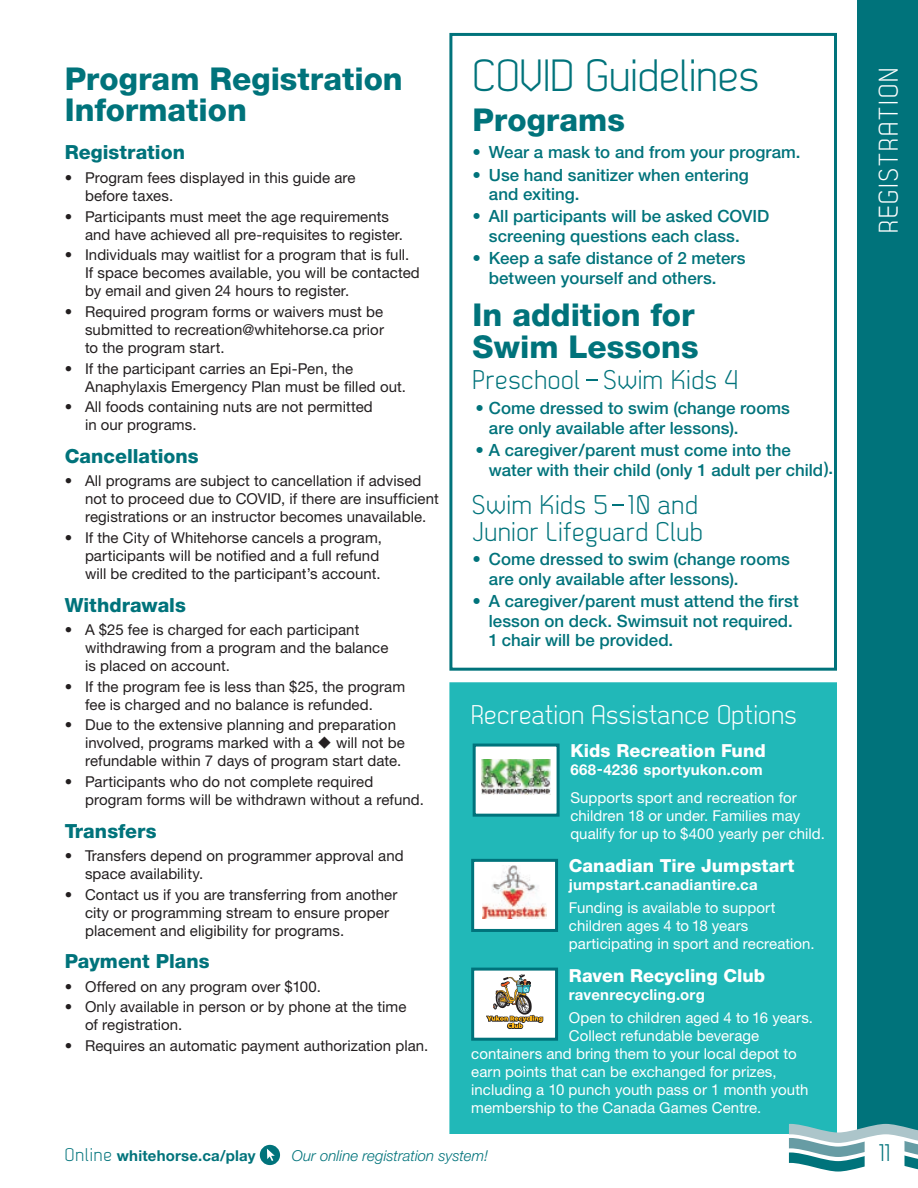
<style>
.page{position:relative;width:918px;height:1188px;background:#fff}
.page>*{position:absolute;margin:0;border:0;box-sizing:border-box;transform-origin:0 0}
.t1{font:45px "Dekar";color:#00737b}
.t2{font:800 31.5px/31.5px "Helvetica Neue LT Std";color:#00737b}
.t3{font:27px/27px "Dekar";letter-spacing:.025em;color:#00737b}
.t4{font:27px "Dekar";letter-spacing:.02em;color:#fff}
.t5{font:27px "Dekar";letter-spacing:.075em;color:#fff}
.t6{font:24px "Dekar";color:#00737b}
.t7{font:800 19.5px "Helvetica Neue LT Std";color:#00737b}
.t8{font:800 18px "Helvetica Neue LT Std";color:#fff}
.t9{font:500 16.8px/19.5px "Helvetica Neue LT Std";color:#00737b}
.t10{font:15px/18px "Helvetica Neue LT Std";letter-spacing:.005em;color:#231f20}
.t11{font:15px/18px "Helvetica Neue LT Std";letter-spacing:.005em;color:#fff}
.t12{font:700 15px "Helvetica Neue LT Std";letter-spacing:.015em;color:#fff}
.t13{font:italic 300 15px "Helvetica Neue LT Std";letter-spacing:.005em;color:#00737b}
.t14{font:700 15px "Helvetica Neue LT Std";letter-spacing:.015em;color:#00737b}
.s1{font-family:"Dekar";font-weight:400;font-size:18.3px}
</style>
<div class="page">
<div style="left:449px;top:33px;width:388px;height:638px;border:3px solid #00737b"></div>
<div style="left:450px;top:683px;width:386px;height:450px;background:#21b8b8"></div>
<div style="left:449px;top:682px;width:388px;height:452px;border:2px solid #21b8b8"></div>
<div style="left:473px;top:969px;width:84px;height:70px;background:#fff"></div>
<svg style="left:486px;top:974px;width:57px;height:55px"></svg>
<div style="left:471px;top:968px;width:87px;height:73px;border:3px solid #00737b"></div>
<div style="left:474px;top:745px;width:84px;height:70px;background:#fff"></div>
<img style="left:481px;top:760px;width:70px;height:35px">
<div style="left:473px;top:744px;width:87px;height:73px;border:3px solid #00737b"></div>
<div style="left:473px;top:860px;width:84px;height:70px;background:#fff"></div>
<img style="left:483px;top:865px;width:64px;height:54px">
<div style="left:471px;top:859px;width:87px;height:73px;border:3px solid #00737b"></div>
<div style="left:857px;top:0;width:61px;height:1134px;background:#00737b"></div>
<svg style="left:260px;top:1145px;width:20px;height:20px"></svg>
<svg style="left:789px;top:1124px;width:129px;height:48px"></svg>
<h2 class="t2" style="left:65px;top:63px;width:340px">Program Registration<br>Information</h2>
<h3 class="t7" style="left:65px;top:141px;width:122px">Registration</h3>
<p class="t10" style="left:85px;top:168px;width:272px;text-indent:-20px">• Program fees displayed in this guide are before taxes.</p>
<p class="t10" style="left:85px;top:207px;width:320px;text-indent:-20px">• Participants must meet the age requirements and have achieved all pre-requisites to register.</p>
<p class="t10" style="left:85px;top:246px;width:336px;text-indent:-20px">• Individuals may waitlist for a program that is full.<br>If space becomes available, you will be contacted by email and given 24 hours to register.</p>
<p class="t10" style="left:85px;top:302px;width:300px;text-align:justify;text-indent:-20px">• Required program forms or waivers must be submitted to recreation@whitehorse.ca prior to the program start.</p>
<p class="t10" style="left:85px;top:359px;width:323px;text-indent:-20px">• If the participant carries an Epi-Pen, the<br>Anaphylaxis Emergency Plan must be filled out.</p>
<p class="t10" style="left:85px;top:398px;width:289px;text-indent:-20px">• All foods containing nuts are not permitted in our programs.</p>
<h3 class="t7" style="left:65px;top:444px;width:135px">Cancellations</h3>
<p class="t10" style="left:85px;top:472px;width:355px;text-indent:-20px">• All programs are subject to cancellation if advised not to proceed due to COVID, if there are insufficient registrations or an instructor becomes unavailable.</p>
<p class="t10" style="left:85px;top:528px;width:298px;text-indent:-20px">• If the City of Whitehorse cancels a program, participants will be notified and a full refund will be credited to the participant’s account.</p>
<h3 class="t7" style="left:65px;top:593px;width:123px">Withdrawals</h3>
<p class="t10" style="left:85px;top:620px;width:305px;text-indent:-20px">• A $25 fee is charged for each participant withdrawing from a program and the balance is placed on account.</p>
<p class="t10" style="left:85px;top:677px;width:322px;text-indent:-20px">• If the program fee is less than $25, the program fee is charged and no balance is refunded.</p>
<p class="t10" style="left:85px;top:716px;width:321px;text-indent:-20px">• Due to the extensive planning and preparation involved, programs marked with a ◆ will not be refundable within 7 days of program start date.</p>
<p class="t10" style="left:85px;top:773px;width:340px;text-indent:-20px">• Participants who do not complete required program forms will be withdrawn without a refund.</p>
<h3 class="t7" style="left:65px;top:819px;width:93px">Transfers</h3>
<p class="t10" style="left:85px;top:846px;width:320px;text-indent:-20px">• Transfers depend on programmer approval and space availability.</p>
<p class="t10" style="left:85px;top:885px;width:314px;text-indent:-20px">• Contact us if you are transferring from another city or programming stream to ensure proper placement and eligibility for programs.</p>
<h3 class="t7" style="left:65px;top:950px;width:146px">Payment Plans</h3>
<p class="t10" style="left:65px;top:977px;width:258px">• Offered on any program over $100.</p>
<p class="t10" style="left:85px;top:998px;width:323px;text-indent:-20px">• Only available in person or by phone at the time of registration.</p>
<p class="t10" style="left:65px;top:1037px;width:365px">• Requires an automatic payment authorization plan.</p>
<h1 class="t1" style="left:473px;top:53px;width:288px">COVID Guidelines</h1>
<h2 class="t2" style="left:473px;top:104px;width:154px">Programs</h2>
<p class="t9" style="left:473px;top:143px;width:330px">• Wear a mask to and from your program.</p>
<p class="t9" style="left:489px;top:165px;width:261px;text-indent:-16px">• Use hand sanitizer when entering and exiting.</p>
<p class="t9" style="left:489px;top:207px;width:282px;text-indent:-16px">• All participants will be asked COVID screening questions each class.</p>
<p class="t9" style="left:489px;top:248px;width:258px;line-height:20px;text-indent:-16px">• Keep a safe distance of 2 meters between yourself and others.</p>
<h2 class="t2" style="left:473px;top:299px;width:227px">In addition for<br>Swim Lessons</h2>
<h3 class="t3" style="left:473px;top:367px;width:267px">Preschool - Swim Kids 4</h3>
<p class="t9" style="left:489px;top:398px;width:303px;text-indent:-14px">• Come dressed to swim (change rooms are only available after lessons).</p>
<p class="t9" style="left:489px;top:440px;width:346px;line-height:20px;text-indent:-14px">• A caregiver/parent must come into the water with their child (only 1 adult per child).</p>
<h3 class="t3" style="left:473px;top:492px;width:232px">Swim Kids 5 - 10 and<br>Junior Lifeguard Club</h3>
<p class="t9" style="left:489px;top:550px;width:303px;text-indent:-16px">• Come dressed to swim (change rooms are only available after lessons).</p>
<p class="t9" style="left:489px;top:591px;width:311px;text-indent:-16px">• A caregiver/parent must attend the first lesson on deck. Swimsuit not required.<br>1 chair will be provided.</p>
<h3 class="t4" style="left:471px;top:702px;width:327px">Recreation Assistance Options</h3>
<p class="t8" style="left:570px;top:740px;width:197px">Kids Recreation Fund</p>
<p class="t12" style="left:570px;top:760px;width:194px">668-4236 sportyukon.com</p>
<p class="t11" style="left:570px;top:789px;width:256px">Supports sport and recreation for children 18 or under. Families may qualify for up to $400 yearly per child.</p>
<p class="t8" style="left:569px;top:855px;width:227px">Canadian Tire Jumpstart</p>
<p class="t12" style="left:569px;top:875px;width:190px">jumpstart.canadiantire.ca</p>
<p class="t11" style="left:569px;top:899px;width:247px">Funding is available to support children ages 4 to 18 years participating in sport and recreation.</p>
<p class="t8" style="left:569px;top:965px;width:198px">Raven Recycling Club</p>
<p class="t12" style="left:569px;top:985px;width:138px">ravenrecycling.org</p>
<p class="t11" style="left:569px;top:1009px;width:246px">Open to children aged 4 to 16 years.</p>
<p class="t11" style="left:569px;top:1027px;width:192px">Collect refundable beverage</p>
<p class="t11" style="left:471px;top:1045px;width:327px">containers and bring them to your local depot to</p>
<p class="t11" style="left:471px;top:1063px;width:307px">earn points that can be exchanged for prizes,</p>
<p class="t11" style="left:471px;top:1081px;width:339px">including a 10 punch youth pass or 1 month youth</p>
<p class="t11" style="left:471px;top:1099px;width:292px">membership to the Canada Games Centre.</p>
<h3 class="t5" style="left:875px;top:233px;width:167px;rotate:-90deg">REGISTRATION</h3>
<p class="t14" style="left:65px;top:1146px;width:192px"><span class="s1">Online</span> whitehorse.ca/play</p>
<p class="t13" style="left:292px;top:1147px;width:198px">Our online registration system!</p>
<h3 class="t6" style="left:879px;top:1141px;width:13px">11</h3>
</div>
